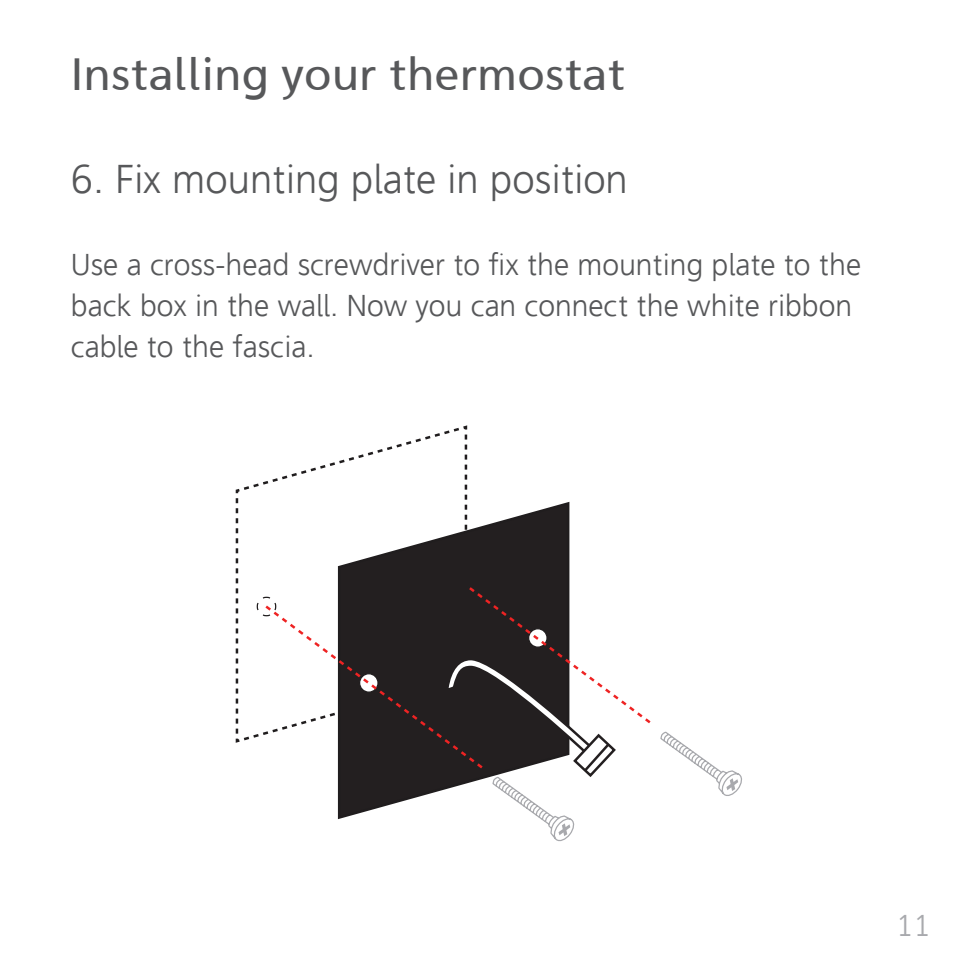
<style>
.page{position:relative;width:957px;height:957px;background:#fff}
.page>*{position:absolute;margin:0;border:0;box-sizing:border-box;transform-origin:0 0}
.t1{font:45px "Aan 55";color:#57585a}
.t2{font:40px "Agan 45";color:#57585a}
.t3{font:30px/41px "Agan 45";color:#57585a}
.t4{font:30px "Agan 45";color:#a8a9ad}
</style>
<div class="page">
<svg style="left:660px;top:731px;width:82px;height:65px"></svg>
<svg style="left:236px;top:425px;width:415px;height:417px"></svg>
<h1 class="t1" style="left:71px;top:56px;width:556px">Installing your thermostat</h1>
<h2 class="t2" style="left:71px;top:163px;width:558px">6. Fix mounting plate in position</h2>
<p class="t3" style="left:71px;top:245px;width:791px">Use a cross-head screwdriver to fix the mounting plate to the back box in the wall. Now you can connect the white ribbon cable to the fascia.</p>
<p class="t4" style="left:896px;top:912px;width:37px">11</p>
</div>
